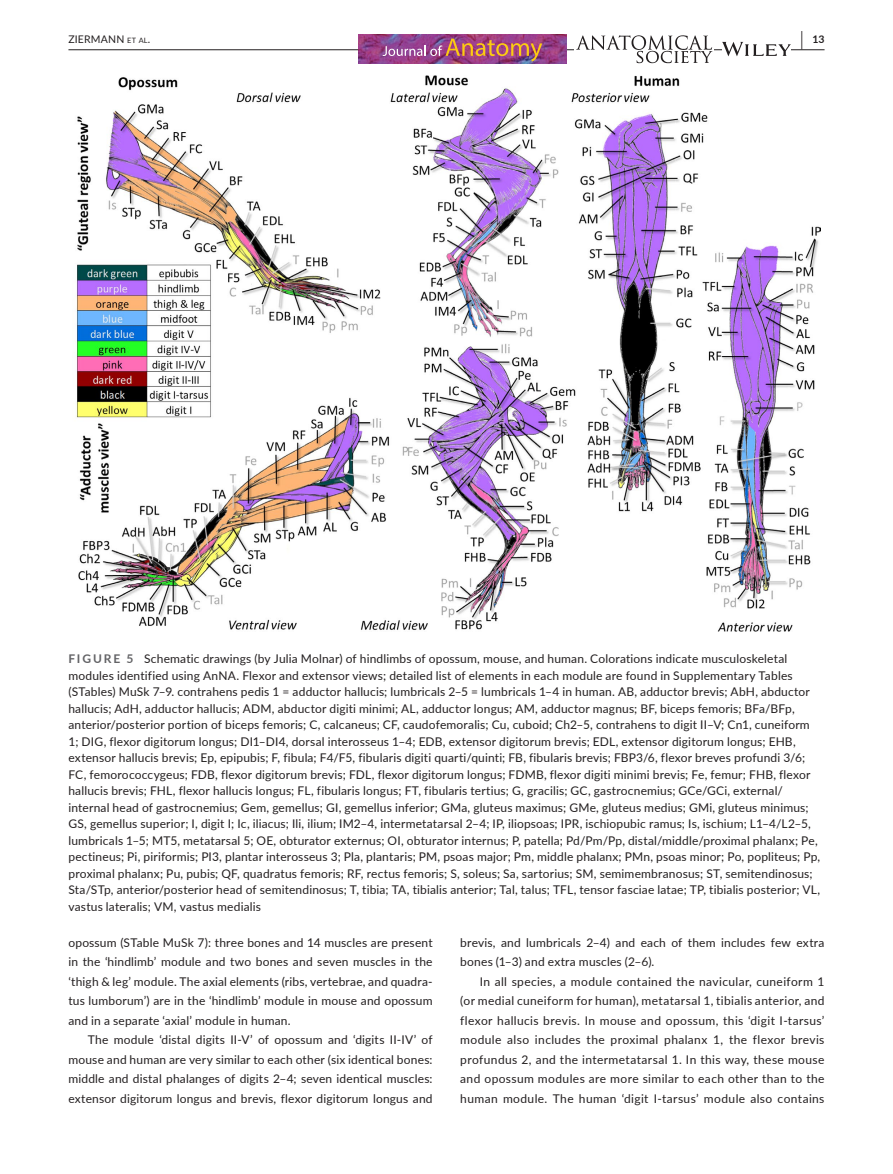
<style>
.page{position:relative;width:893px;height:1174px;background:#fff}
.page>*{position:absolute;margin:0;border:0;box-sizing:border-box;transform-origin:0 0}
.t1{font:12px/16.5px "Lato";letter-spacing:.015em;color:#231f20;text-align:justify}
.t2{font:10.5px "Lato";letter-spacing:.015em;color:#231f20}
.t3{font:700 10.5px "Lato";color:#231f20}
.s1{font-size:7.35px}
.s2{font-size:19.5px}
.s3{font-weight:700;color:#636366}
</style>
<div class="page">
<hr style="left:68px;top:49px;width:756px;height:1px;background:#231f20">
<img style="left:358px;top:34px;width:209px;height:30px">
<img style="left:383px;top:39px;width:159px;height:22px">
<img style="left:575px;top:35px;width:139px;height:29px">
<svg style="left:722px;top:42px;width:69px;height:14px"></svg>
<img style="left:76px;top:75px;width:745px;height:556px">
<p class="t2" style="left:68px;top:31px;width:83px">ZIERMANN <span class="s1">et al</span>.</p>
<p class="t3" style="left:801px;top:31px;width:25px"><span class="s2">|</span> 13</p>
<p class="t1" style="left:68px;top:650px;width:753px;text-align:left"><span class="s3">FIGURE 5</span> Schematic drawings (by Julia Molnar) of hindlimbs of opossum, mouse, and human. Colorations indicate musculoskeletal modules identified using AnNA. Flexor and extensor views; detailed list of elements in each module are found in Supplementary Tables (STables) MuSk 7–9. contrahens pedis 1 = adductor hallucis; lumbricals 2–5 = lumbricals 1–4 in human. AB, adductor brevis; AbH, abductor hallucis; AdH, adductor hallucis; ADM, abductor digiti minimi; AL, adductor longus; AM, adductor magnus; BF, biceps femoris; BFa/BFp, anterior/posterior portion of biceps femoris; C, calcaneus; CF, caudofemoralis; Cu, cuboid; Ch2–5, contrahens to digit II–V; Cn1, cuneiform 1; DIG, flexor digitorum longus; DI1–DI4, dorsal interosseus 1–4; EDB, extensor digitorum brevis; EDL, extensor digitorum longus; EHB, extensor hallucis brevis; Ep, epipubis; F, fibula; F4/F5, fibularis digiti quarti/quinti; FB, fibularis brevis; FBP3/6, flexor breves profundi 3/6; FC, femorococcygeus; FDB, flexor digitorum brevis; FDL, flexor digitorum longus; FDMB, flexor digiti minimi brevis; Fe, femur; FHB, flexor hallucis brevis; FHL, flexor hallucis longus; FL, fibularis longus; FT, fibularis tertius; G, gracilis; GC, gastrocnemius; GCe/GCi, external/ internal head of gastrocnemius; Gem, gemellus; GI, gemellus inferior; GMa, gluteus maximus; GMe, gluteus medius; GMi, gluteus minimus; GS, gemellus superior; I, digit I; Ic, iliacus; Ili, ilium; IM2–4, intermetatarsal 2–4; IP, iliopsoas; IPR, ischiopubic ramus; Is, ischium; L1–4/L2–5, lumbricals 1–5; MT5, metatarsal 5; OE, obturator externus; OI, obturator internus; P, patella; Pd/Pm/Pp, distal/middle/proximal phalanx; Pe, pectineus; Pi, piriformis; PI3, plantar interosseus 3; Pla, plantaris; PM, psoas major; Pm, middle phalanx; PMn, psoas minor; Po, popliteus; Pp, proximal phalanx; Pu, pubis; QF, quadratus femoris; RF, rectus femoris; S, soleus; Sa, sartorius; SM, semimembranosus; ST, semitendinosus; Sta/STp, anterior/posterior head of semitendinosus; T, tibia; TA, tibialis anterior; Tal, talus; TFL, tensor fasciae latae; TP, tibialis posterior; VL, vastus lateralis; VM, vastus medialis</p>
<p class="t1" style="left:68px;top:932px;width:366px;line-height:19.5px">opossum (STable MuSk 7): three bones and 14 muscles are present in the ‘hindlimb’ module and two bones and seven muscles in the ‘thigh &amp; leg’ module. The axial elements (ribs, vertebrae, and quadra&shy;tus lumborum’) are in the ‘hindlimb’ module in mouse and opossum and in a separate ‘axial’ module in human.</p>
<p class="t1" style="left:68px;top:1029px;width:366px;line-height:19.5px;text-indent:20px">The module ‘distal digits II-V’ of opossum and ‘digits II-IV’ of mouse and human are very similar to each other (six identical bones: middle and distal phalanges of digits 2–4; seven identical muscles: extensor digitorum longus and brevis, flexor digitorum longus and</p>
<p class="t1" style="left:460px;top:932px;width:366px;line-height:19.5px">brevis, and lumbricals 2–4) and each of them includes few extra bones (1–3) and extra muscles (2–6).</p>
<p class="t1" style="left:460px;top:971px;width:366px;line-height:19.5px;text-indent:20px">In all species, a module contained the navicular, cuneiform 1 (or medial cuneiform for human), metatarsal 1, tibialis anterior, and flexor hallucis brevis. In mouse and opossum, this ‘digit I-tarsus’ module also includes the proximal phalanx 1, the flexor brevis profundus 2, and the intermetatarsal 1. In this way, these mouse and opossum modules are more similar to each other than to the human module. The human ‘digit I-tarsus’ module also contains</p>
</div>
